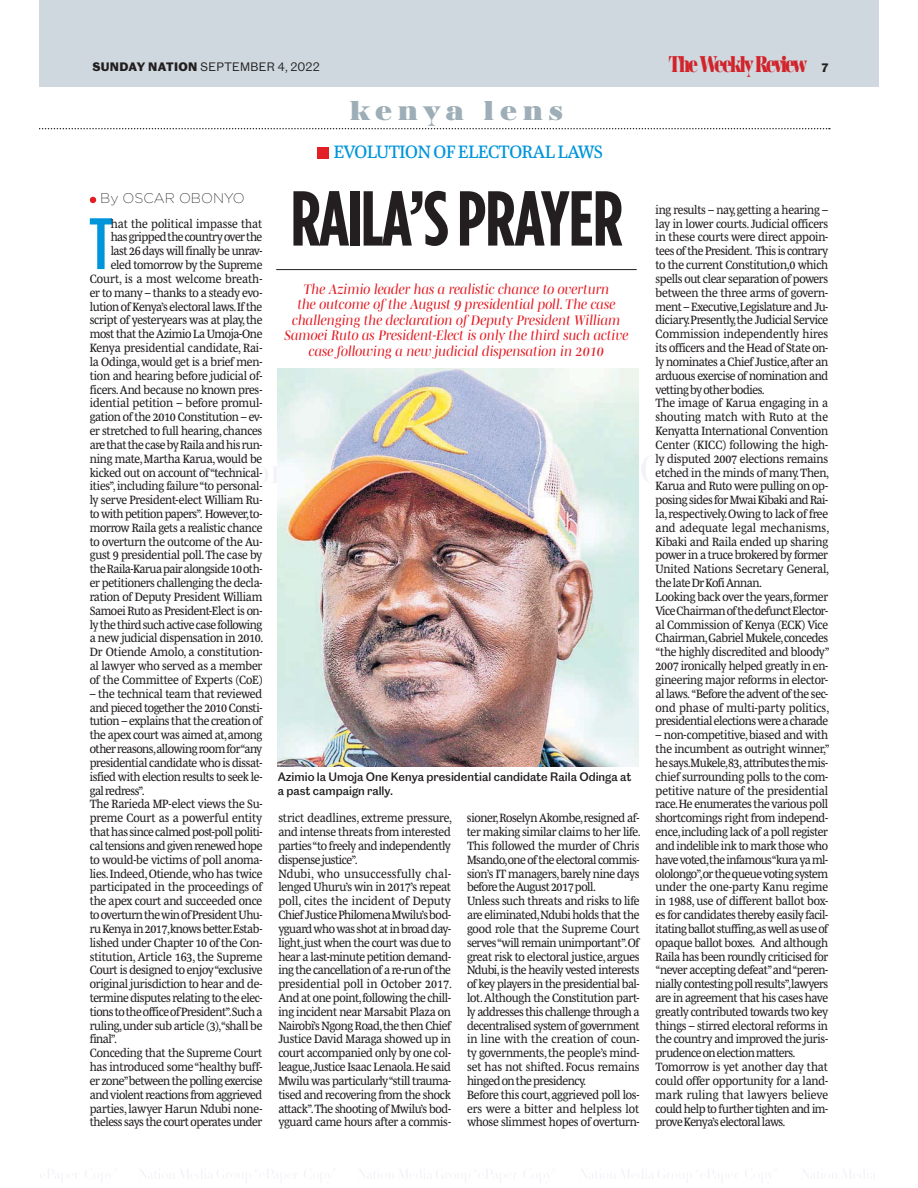
<style>
.page{position:relative;width:918px;height:1188px;background:#fff}
.page>*{position:absolute;margin:0;border:0;box-sizing:border-box;transform-origin:0 0}
.t1{font:700 77.55px "Gotham Condensed";letter-spacing:-.02em;color:#231f20}
.t2{font:600 66.9px "Caslon Doric Condensed";color:#0095da;scale:.95 1}
.t3{font:900 28.2px "AW Conqueror Pro Didot S";letter-spacing:.2em;color:#9eaeb7}
.t4{font:900 23.55px "AW Conqueror Pro Didot";letter-spacing:-.125em;color:#d2232a;scale:.67 1}
.t5{font:18.3px "Mencken Pro Text";letter-spacing:-.02em;color:#0095da}
.t6{font:italic 14.1px/15.5px "Mencken Pro Head";letter-spacing:-.01em;color:#e31f26;text-align:center}
.t7{font:200 14.1px "Gotham";color:#231f20}
.t8{font:12.3px/13.8px "Mencken Pro Text";letter-spacing:-.03em;color:#231f20;scale:.95 1}
.t9{font:500 11.25px/13.8px "Caslon Doric";color:#231f20}
.t10{font:11.25px "Caslon Doric";letter-spacing:.03em;color:#231f20}
.s1{font-weight:700}
.s2{font-family:"Caslon Doric";font-weight:700;font-size:11.25px;color:#231f20}
</style>
<div class="page">
<svg style="left:190px;top:454px;width:88px;height:29px"></svg>
<svg style="left:642px;top:455px;width:89px;height:40px"></svg>
<svg style="left:40px;top:1169px;width:36px;height:10px"></svg>
<svg style="left:85px;top:1169px;width:32px;height:9px"></svg>
<svg style="left:140px;top:1169px;width:158px;height:14px"></svg>
<svg style="left:304px;top:1169px;width:32px;height:9px"></svg>
<svg style="left:359px;top:1169px;width:158px;height:14px"></svg>
<svg style="left:523px;top:1170px;width:26px;height:13px"></svg>
<svg style="left:581px;top:1169px;width:155px;height:14px"></svg>
<svg style="left:745px;top:1169px;width:32px;height:9px"></svg>
<svg style="left:803px;top:1169px;width:72px;height:10px"></svg>
<div style="left:39px;top:0;width:840px;height:87px;background:#ced8de"></div>
<svg style="left:39px;top:128px;width:791px;height:1px"></svg>
<hr style="left:276px;top:269px;width:361px;height:1px;background:#231f20">
<div style="left:317px;top:148px;width:11px;height:11px;background:#e31f26"></div>
<svg style="left:90px;top:197px;width:6px;height:6px"></svg>
<img style="left:278px;top:369px;width:361px;height:397px">
<p class="t10" style="left:92px;top:63px;width:229px"><span class="s1">SUNDAY NATION</span> SEPTEMBER 4, 2022</p>
<h3 class="t4" style="left:669px;top:50px;width:239px">The Weekly Review <span class="s2">7</span></h3>
<h3 class="t3" style="left:350px;top:99px;width:215px">kenya lens</h3>
<p class="t7" style="left:100px;top:192px;width:146px">By OSCAR OBONYO</p>
<h2 class="t2" style="left:89px;top:218px;width:26px">T</h2>
<p class="t8" style="left:90px;top:217px;width:184px;text-align:right">hat the political impasse that<br>has gripped the country over the<br>last 26 days will finally be unrav&shy;eled tomorrow by the Supreme Court, is a most welcome breath&shy;er to many – thanks to a steady evo&shy;lution of Kenya’s electoral laws.If the script of yesteryears was at play, the most that the Azimio La Umoja-One Kenya presidential candidate, Rai&shy;la Odinga, would get is a brief men&shy;tion and hearing before judicial of&shy;ficers. And because no known pres&shy;idential petition – before promul&shy;gation of the 2010 Constitution – ev&shy;er stretched to full hearing, chances are that the case by Raila and his run&shy;ning mate, Martha Karua, would be kicked out on account of “technical&shy;ities”, including failure “to personal&shy;ly serve President-elect William Ru&shy;to with petition papers”. However,to&shy;morrow Raila gets a realistic chance to overturn the outcome of the Au&shy;gust 9 presidential poll. The case by the Raila-Karua pair alongside 10 oth&shy;er petitioners challenging the decla&shy;ration of Deputy President William Samoei Ruto as President-Elect is on&shy;ly the third such active case following a new judicial dispensation in 2010.<br>Dr Otiende Amolo, a constitution&shy;al lawyer who served as a member of the Committee of Experts (CoE)</p>
<p class="t8" style="left:90px;top:687px;width:183px">– the technical team that reviewed and pieced together the 2010 Consti&shy;tution – explains that the creation of the apex court was aimed at,among other reasons,allowing room for “any presidential candidate who is dissat&shy;isfied with election results to seek le&shy;gal redress”.<br>The Rarieda MP-elect views the Su&shy;preme Court as a powerful entity that has since calmed post-poll politi&shy;cal tensions and given renewed hope to would-be victims of poll anoma&shy;lies. Indeed, Otiende, who has twice participated in the proceedings of the apex court and succeeded once to overturn the win of President Uhu&shy;ru Kenya in 2017,knows better.Estab&shy;lished under Chapter 10 of the Con&shy;stitution, Article 163, the Supreme Court is designed to enjoy “exclusive original jurisdiction to hear and de&shy;termine disputes relating to the elec&shy;tions to the office of President”.Such a ruling,under sub article (3),“shall be final”.<br>Conceding that the Supreme Court has introduced some “healthy buff&shy;er zone”between the polling exercise and violent reactions from aggrieved parties, lawyer Harun Ndubi none&shy;theless says the court operates under</p>
<h3 class="t5" style="left:334px;top:144px;width:271px">EVOLUTION OF ELECTORAL LAWS</h3>
<h1 class="t1" style="left:291px;top:190px;width:334px">RAILA’S PRAYER</h1>
<p class="t6" style="left:284px;top:282px;width:346px">The Azimio leader has a realistic chance to overturn<br>the outcome of the August 9 presidential poll. The case challenging the declaration of Deputy President William Samoei Ruto as President-Elect is only the third such active case following a new judicial dispensation in 2010</p>
<p class="t9" style="left:278px;top:771px;width:355px">Azimio la Umoja One Kenya presidential candidate Raila Odinga at a past campaign rally.</p>
<p class="t8" style="left:278px;top:812px;width:184px">strict deadlines, extreme pressure, and intense threats from interested parties “to freely and independently dispense justice”.<br>Ndubi, who unsuccessfully chal&shy;lenged Uhuru’s win in 2017’s repeat poll, cites the incident of Deputy Chief Justice Philomena Mwilu’s bod&shy;yguard who was shot at in broad day&shy;light,just when the court was due to hear a last-minute petition demand&shy;ing the cancellation of a re-run of the presidential poll in October 2017.<br>And at one point,following the chill&shy;ing incident near Marsabit Plaza on Nairobi’s Ngong Road,the then Chief Justice David Maraga showed up in court accompanied only by one col&shy;league,Justice Isaac Lenaola.He said Mwilu was particularly “still trauma&shy;tised and recovering from the shock attack”.The shooting of Mwilu’s bod&shy;yguard came hours after a commis-</p>
<p class="t8" style="left:467px;top:812px;width:184px">sioner,Roselyn Akombe,resigned af&shy;ter making similar claims to her life.<br>This followed the murder of Chris Msando,one of the electoral commis&shy;sion’s IT managers, barely nine days before the August 2017 poll.<br>Unless such threats and risks to life are eliminated,Ndubi holds that the good role that the Supreme Court serves “will remain unimportant”.Of great risk to electoral justice, argues Ndubi, is the heavily vested interests of key players in the presidential bal&shy;lot. Although the Constitution part&shy;ly addresses this challenge through a decentralised system of government in line with the creation of coun&shy;ty governments, the people’s mind&shy;set has not shifted. Focus remains hinged on the presidency.<br>Before this court, aggrieved poll los&shy;ers were a bitter and helpless lot whose slimmest hopes of overturn-</p>
<p class="t8" style="left:656px;top:203px;width:185px">ing results – nay, getting a hearing – lay in lower courts. Judicial officers in these courts were direct appoin&shy;tees of the President. This is contrary to the current Constitution,0 which spells out clear separation of powers between the three arms of govern&shy;ment – Executive,Legislature and Ju&shy;diciary.Presently,the Judicial Service Commission independently hires its officers and the Head of State on&shy;ly nominates a Chief Justice,after an arduous exercise of nomination and vetting by other bodies.<br>The image of Karua engaging in a shouting match with Ruto at the Kenyatta International Convention Center (KICC) following the high&shy;ly disputed 2007 elections remains etched in the minds of many. Then, Karua and Ruto were pulling on op&shy;posing sides for Mwai Kibaki and Rai&shy;la, respectively. Owing to lack of free and adequate legal mechanisms, Kibaki and Raila ended up sharing power in a truce brokered by former United Nations Secretary General, the late Dr Kofi Annan.<br>Looking back over the years, former Vice Chairman of the defunct Elector&shy;al Commission of Kenya (ECK) Vice Chairman,Gabriel Mukele,concedes “the highly discredited and bloody” 2007 ironically helped greatly in en&shy;gineering major reforms in elector&shy;al laws. “Before the advent of the sec&shy;ond phase of multi-party politics, presidential elections were a charade</p>
<p class="t8" style="left:656px;top:729px;width:185px">– non-competitive, biased and with the incumbent as outright winner,” he says.Mukele,83, attributes the mis&shy;chief surrounding polls to the com&shy;petitive nature of the presidential race.He enumerates the various poll shortcomings right from independ&shy;ence, including lack of a poll register and indelible ink to mark those who have voted,the infamous “kura ya ml&shy;ololongo”,or the queue voting system under the one-party Kanu regime in 1988, use of different ballot box&shy;es for candidates thereby easily facil&shy;itating ballot stuffing,as well as use of opaque ballot boxes. And although Raila has been roundly criticised for “never accepting defeat”and “peren&shy;nially contesting poll results”,lawyers are in agreement that his cases have greatly contributed towards two key things – stirred electoral reforms in the country and improved the juris&shy;prudence on election matters.<br>Tomorrow is yet another day that could offer opportunity for a land&shy;mark ruling that lawyers believe could help to further tighten and im&shy;prove Kenya’s electoral laws.</p>
</div>
